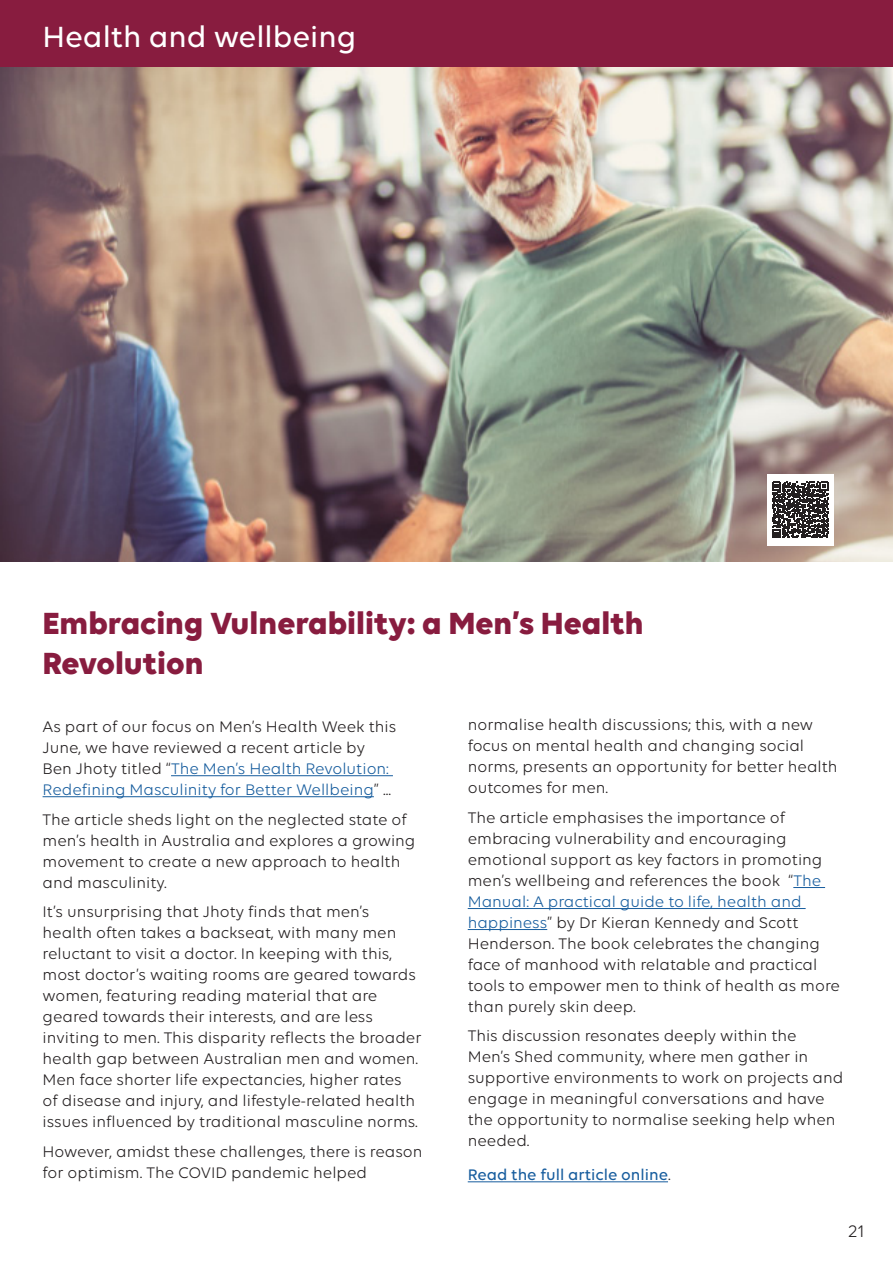
<style>
.page{position:relative;width:893px;height:1263px;background:#fff}
.page>*{position:absolute;margin:0;border:0;box-sizing:border-box;transform-origin:0 0}
.t1{font:700 33px/39.6px "Volte";color:#881c3f}
.t2{font:500 31.5px "Volte";color:#fff}
.t3{font:18px "Volte";color:#231f20}
.t4{font:16.5px/21px "Volte";color:#231f20}
.t5{font:500 16.5px "Volte";color:#175d9e}
.s1{color:#175d9e}
.s2{font-weight:400;color:#231f20}
</style>
<div class="page">
<hr style="left:171px;top:775px;width:222px;height:1px;background:#175d9e">
<hr style="left:43px;top:796px;width:331px;height:1px;background:#175d9e">
<img style="left:0;top:66px;width:892px;height:495px">
<div style="left:0;top:0;width:893px;height:66px;background:#881c3f"></div>
<hr style="left:793px;top:887px;width:32px;height:1px;background:#175d9e">
<hr style="left:468px;top:908px;width:338px;height:1px;background:#175d9e">
<hr style="left:468px;top:929px;width:79px;height:1px;background:#175d9e">
<hr style="left:468px;top:1181px;width:200px;height:1px;background:#175d9e">
<div style="left:767px;top:474px;width:66px;height:72px;background:#fff"></div>
<svg style="left:772px;top:482px;width:56px;height:56px"></svg>
<p class="t2" style="left:43px;top:18px;width:315px">Health and wellbeing</p>
<p class="t1" style="left:43px;top:603px;width:603px">Embracing Vulnerability: a Men’s Health<br>Revolution</p>
<p class="t4" style="left:43px;top:716px;width:355px">As part of our focus on Men’s Health Week this June, we have reviewed a recent article by Ben Jhoty titled “<span class="s1">The Men’s Health Revolution:<br>Redefining Masculinity for Better Wellbeing</span>” ...</p>
<p class="t4" style="left:43px;top:808px;width:374px">The article sheds light on the neglected state of men’s health in Australia and explores a growing movement to create a new approach to health and masculinity.</p>
<p class="t4" style="left:43px;top:901px;width:380px">It’s unsurprising that Jhoty finds that men’s health often takes a backseat, with many men reluctant to visit a doctor. In keeping with this, most doctor’s waiting rooms are geared towards women, featuring reading material that are geared towards their interests, and are less inviting to men. This disparity reflects the broader health gap between Australian men and women.<br>Men face shorter life expectancies, higher rates<br>of disease and injury, and lifestyle-related health issues influenced by traditional masculine norms.</p>
<p class="t4" style="left:43px;top:1140px;width:381px">However, amidst these challenges, there is reason for optimism. The COVID pandemic helped</p>
<p class="t4" style="left:468px;top:714px;width:371px">normalise health discussions; this, with a new focus on mental health and changing social norms, presents an opportunity for better health outcomes for men.</p>
<p class="t4" style="left:468px;top:807px;width:374px">The article emphasises the importance of embracing vulnerability and encouraging emotional support as key factors in promoting men’s wellbeing and references the book “<span class="s1">The Manual: A practical guide to life, health and happiness</span>” by Dr Kieran Kennedy and Scott Henderson. The book celebrates the changing face of manhood with relatable and practical tools to empower men to think of health as more than purely skin deep.</p>
<p class="t4" style="left:468px;top:1025px;width:377px">This discussion resonates deeply within the Men’s Shed community, where men gather in supportive environments to work on projects and engage in meaningful conversations and have the opportunity to normalise seeking help when needed.</p>
<p class="t5" style="left:468px;top:1165px;width:204px">Read the full article online<span class="s2">.</span></p>
<p class="t3" style="left:848px;top:1220px;width:18px">21</p>
</div>
